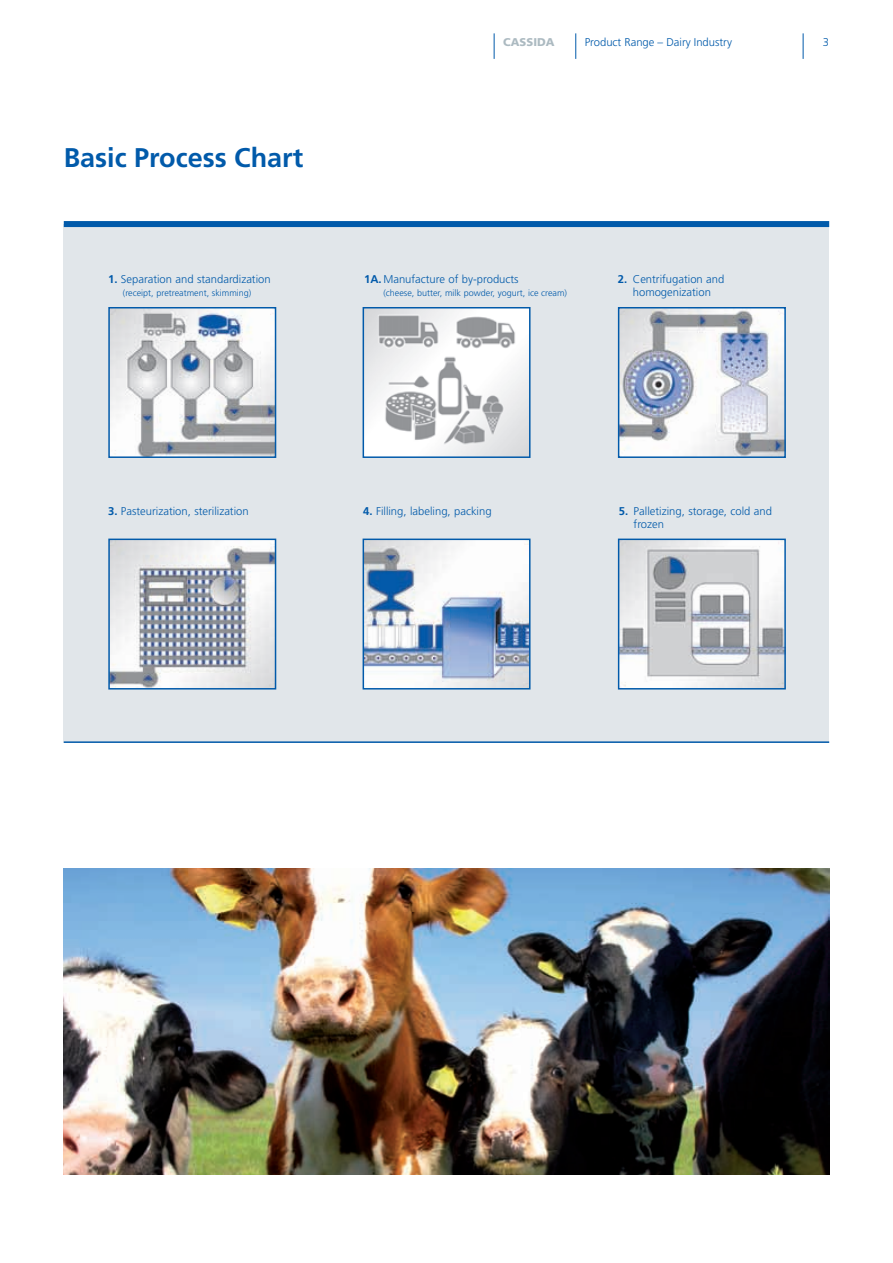
<style>
.page{position:relative;width:893px;height:1263px;background:#fff}
.page>*{position:absolute;margin:0;border:0;box-sizing:border-box;transform-origin:0 0}
.t1{font:700 27px "Frutiger LT Std";color:#015aaa}
.t2{font:300 11.25px/13.5px "Frutiger LT Std";color:#015aaa;text-align:center}
.t3{font:900 11.25px "Frutiger LT Std";color:#acbac1}
.t4{font:300 9px "Frutiger LT Std";color:#015aaa}
.s1{font-weight:700}
</style>
<div class="page">
<svg style="left:575px;top:33px;width:1px;height:26px"></svg>
<svg style="left:803px;top:33px;width:1px;height:26px"></svg>
<svg style="left:494px;top:33px;width:1px;height:26px"></svg>
<div style="left:64px;top:224px;width:765px;height:519px;background:#e1e6ea"></div>
<div style="left:64px;top:221px;width:765px;height:6px;background:#015aaa"></div>
<hr style="left:64px;top:741px;width:765px;height:2px;background:#015aaa">
<img style="left:64px;top:869px;width:765px;height:306px">
<img style="left:111px;top:310px;width:162px;height:145px">
<div style="left:108px;top:307px;width:168px;height:151px;border:2px solid #015aaa"></div>
<img style="left:111px;top:542px;width:162px;height:144px">
<div style="left:108px;top:539px;width:168px;height:150px;border:2px solid #015aaa"></div>
<img style="left:366px;top:310px;width:161px;height:145px">
<div style="left:363px;top:307px;width:167px;height:151px;border:2px solid #015aaa"></div>
<img style="left:366px;top:542px;width:161px;height:144px">
<div style="left:363px;top:539px;width:167px;height:150px;border:2px solid #015aaa"></div>
<img style="left:621px;top:310px;width:162px;height:145px">
<div style="left:618px;top:307px;width:168px;height:151px;border:2px solid #015aaa"></div>
<img style="left:621px;top:542px;width:162px;height:144px">
<div style="left:618px;top:539px;width:168px;height:150px;border:2px solid #015aaa"></div>
<h1 class="t1" style="left:64px;top:142px;width:241px">Basic Process Chart</h1>
<p class="t2" style="left:108px;top:272px;width:164px"><span class="s1">1.</span> Separation and standardization</p>
<p class="t4" style="left:123px;top:288px;width:130px">(receipt, pretreatment, skimming)</p>
<p class="t3" style="left:503px;top:35px;width:53px">CASSIDA</p>
<p class="t2" style="left:585px;top:35px;width:149px">Product Range – Dairy Industry</p>
<p class="t2" style="left:823px;top:35px;width:8px">3</p>
<p class="t2" style="left:364px;top:272px;width:156px"><span class="s1">1A.</span>Manufacture of by-products</p>
<p class="t4" style="left:383px;top:288px;width:185px">(cheese, butter, milk powder, yogurt, ice cream)</p>
<p class="t2" style="left:618px;top:272px;width:108px"><span class="s1">2.</span> Centrifugation and homogenization</p>
<p class="t2" style="left:108px;top:505px;width:142px"><span class="s1">3.</span> Pasteurization, sterilization</p>
<p class="t2" style="left:363px;top:505px;width:130px"><span class="s1">4.</span> Filling, labeling, packing</p>
<p class="t2" style="left:634px;top:504px;width:140px;text-align:left;text-indent:-15px"><span class="s1">5.</span> Palletizing, storage, cold and frozen</p>
</div>
